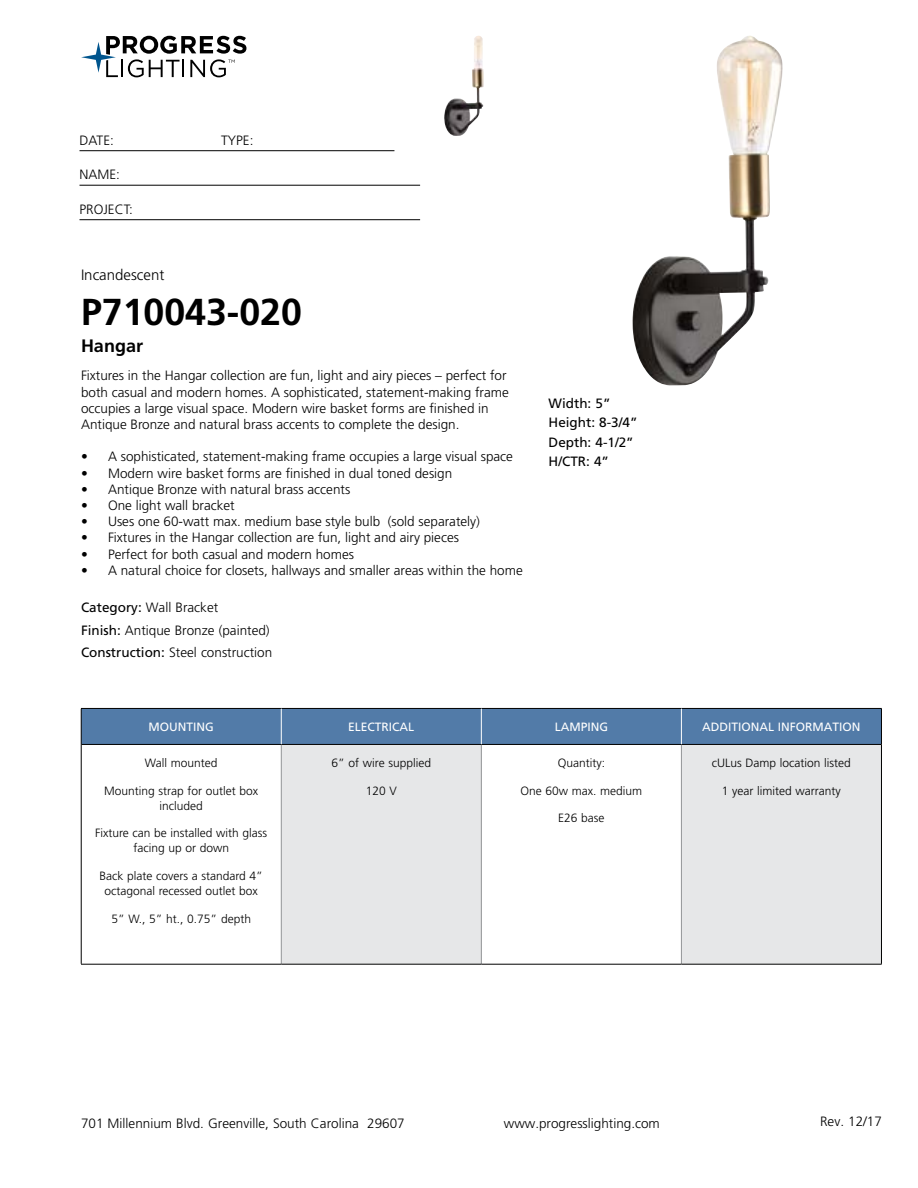
<style>
.page{position:relative;width:918px;height:1188px;background:#fff}
.page>*{position:absolute;margin:0;border:0;box-sizing:border-box;transform-origin:0 0}
.t1{font:700 37.5px "Frutiger LT Std";color:#000}
.t2{font:700 18px "Frutiger LT Std";color:#000}
.t3{font:300 15px "Frutiger LT Std";color:#000}
.t4{font:300 13.5px/16.2px "Frutiger LT Std";color:#000}
.t5{font:13.5px/19.5px "Frutiger LT Std";color:#000}
.t6{font:300 12px/15px "Frutiger LT Std";color:#000;text-align:center}
.t7{font:12px "Frutiger LT Std";color:#fff}
.s1{font-weight:400}
</style>
<div class="page">
<svg style="left:81px;top:36px;width:165px;height:41px"></svg>
<hr style="left:80px;top:150px;width:314px;height:1px;background:#000">
<hr style="left:80px;top:185px;width:340px;height:1px;background:#000">
<hr style="left:80px;top:219px;width:340px;height:1px;background:#000">
<div style="left:82px;top:709px;width:799px;height:35px;background:#527ba8"></div>
<div style="left:281px;top:744px;width:200px;height:220px;background:#e6e7e8"></div>
<div style="left:681px;top:744px;width:200px;height:220px;background:#e6e7e8"></div>
<hr style="left:281px;top:745px;width:1px;height:219px;background:#939598">
<hr style="left:481px;top:745px;width:1px;height:219px;background:#939598">
<hr style="left:681px;top:745px;width:1px;height:219px;background:#939598">
<hr style="left:81px;top:744px;width:200px;height:1px;background:#000">
<hr style="left:281px;top:744px;width:200px;height:1px;background:#000">
<hr style="left:481px;top:744px;width:200px;height:1px;background:#000">
<hr style="left:681px;top:744px;width:200px;height:1px;background:#000">
<hr style="left:81px;top:964px;width:200px;height:1px;background:#000">
<hr style="left:281px;top:964px;width:200px;height:1px;background:#000">
<hr style="left:481px;top:964px;width:200px;height:1px;background:#000">
<hr style="left:681px;top:964px;width:201px;height:1px;background:#000">
<hr style="left:81px;top:708px;width:200px;height:1px;background:#000">
<hr style="left:81px;top:709px;width:1px;height:35px;background:#000">
<hr style="left:281px;top:708px;width:200px;height:1px;background:#000">
<hr style="left:481px;top:708px;width:200px;height:1px;background:#000">
<hr style="left:681px;top:708px;width:201px;height:1px;background:#000">
<hr style="left:881px;top:709px;width:1px;height:35px;background:#000">
<hr style="left:81px;top:744px;width:1px;height:220px;background:#000">
<hr style="left:881px;top:744px;width:1px;height:220px;background:#000">
<hr style="left:281px;top:709px;width:1px;height:35px;background:#fff">
<hr style="left:681px;top:709px;width:1px;height:35px;background:#fff">
<hr style="left:481px;top:709px;width:1px;height:35px;background:#fff">
<img style="left:632px;top:36px;width:151px;height:349px">
<img style="left:444px;top:36px;width:40px;height:100px">
<p class="t4" style="left:80px;top:132px;width:36px">DATE:</p>
<p class="t4" style="left:221px;top:132px;width:34px">TYPE:</p>
<p class="t4" style="left:79px;top:167px;width:42px">NAME:</p>
<p class="t4" style="left:79px;top:201px;width:55px">PROJECT:</p>
<p class="t3" style="left:81px;top:266px;width:85px">Incandescent</p>
<h1 class="t1" style="left:81px;top:290px;width:222px">P710043-020</h1>
<h2 class="t2" style="left:81px;top:335px;width:64px">Hangar</h2>
<p class="t4" style="left:81px;top:368px;width:429px">Fixtures in the Hangar collection are fun, light and airy pieces – perfect for both casual and modern homes. A sophisticated, statement-making frame occupies a large visual space. Modern wire basket forms are finished in Antique Bronze and natural brass accents to complete the design.</p>
<p class="t4" style="left:81px;top:449px;width:434px">• A sophisticated, statement-making frame occupies a large visual space</p>
<p class="t4" style="left:81px;top:465px;width:373px">• Modern wire basket forms are finished in dual toned design</p>
<p class="t4" style="left:81px;top:481px;width:271px">• Antique Bronze with natural brass accents</p>
<p class="t4" style="left:81px;top:497px;width:155px">• One light wall bracket</p>
<p class="t4" style="left:81px;top:514px;width:401px">• Uses one 60-watt max. medium base style bulb (sold separately)</p>
<p class="t4" style="left:81px;top:530px;width:380px">• Fixtures in the Hangar collection are fun, light and airy pieces</p>
<p class="t4" style="left:81px;top:546px;width:275px">• Perfect for both casual and modern homes</p>
<p class="t4" style="left:81px;top:562px;width:443px">• A natural choice for closets, hallways and smaller areas within the home</p>
<p class="t4" style="left:81px;top:597px;width:193px;line-height:22.5px"><span class="s1">Category:</span> Wall Bracket<br><span class="s1">Finish:</span> Antique Bronze (painted)<br><span class="s1">Construction:</span> Steel construction</p>
<p class="t5" style="left:549px;top:393px;width:90px">Width: 5”<br>Height: 8-3/4”<br>Depth: 4-1/2”<br>H/CTR: 4”</p>
<p class="t7" style="left:149px;top:720px;width:67px">MOUNTING</p>
<p class="t7" style="left:348px;top:720px;width:68px">ELECTRICAL</p>
<p class="t7" style="left:555px;top:720px;width:55px">LAMPING</p>
<p class="t7" style="left:702px;top:720px;width:160px">ADDITIONAL INFORMATION</p>
<p class="t6" style="left:145px;top:755px;width:74px">Wall mounted</p>
<p class="t6" style="left:104px;top:783px;width:156px">Mounting strap for outlet box included</p>
<p class="t6" style="left:95px;top:826px;width:174px">Fixture can be installed with glass facing up or down</p>
<p class="t6" style="left:100px;top:869px;width:165px">Back plate covers a standard 4” octagonal recessed outlet box</p>
<p class="t6" style="left:111px;top:912px;width:141px">5” W., 5” ht., 0.75” depth</p>
<p class="t6" style="left:332px;top:756px;width:101px">6” of wire supplied</p>
<p class="t6" style="left:366px;top:783px;width:33px">120 V</p>
<p class="t6" style="left:712px;top:756px;width:141px">cULus Damp location listed</p>
<p class="t6" style="left:722px;top:783px;width:120px">1 year limited warranty</p>
<p class="t6" style="left:558px;top:756px;width:49px">Quantity:</p>
<p class="t6" style="left:521px;top:783px;width:123px">One 60w max. medium</p>
<p class="t6" style="left:558px;top:811px;width:48px">E26 base</p>
<p class="t4" style="left:81px;top:1115px;width:325px">701 Millennium Blvd. Greenville, South Carolina 29607</p>
<p class="t4" style="left:504px;top:1115px;width:158px">www.progresslighting.com</p>
<p class="t4" style="left:820px;top:1114px;width:63px">Rev. 12/17</p>
</div>
